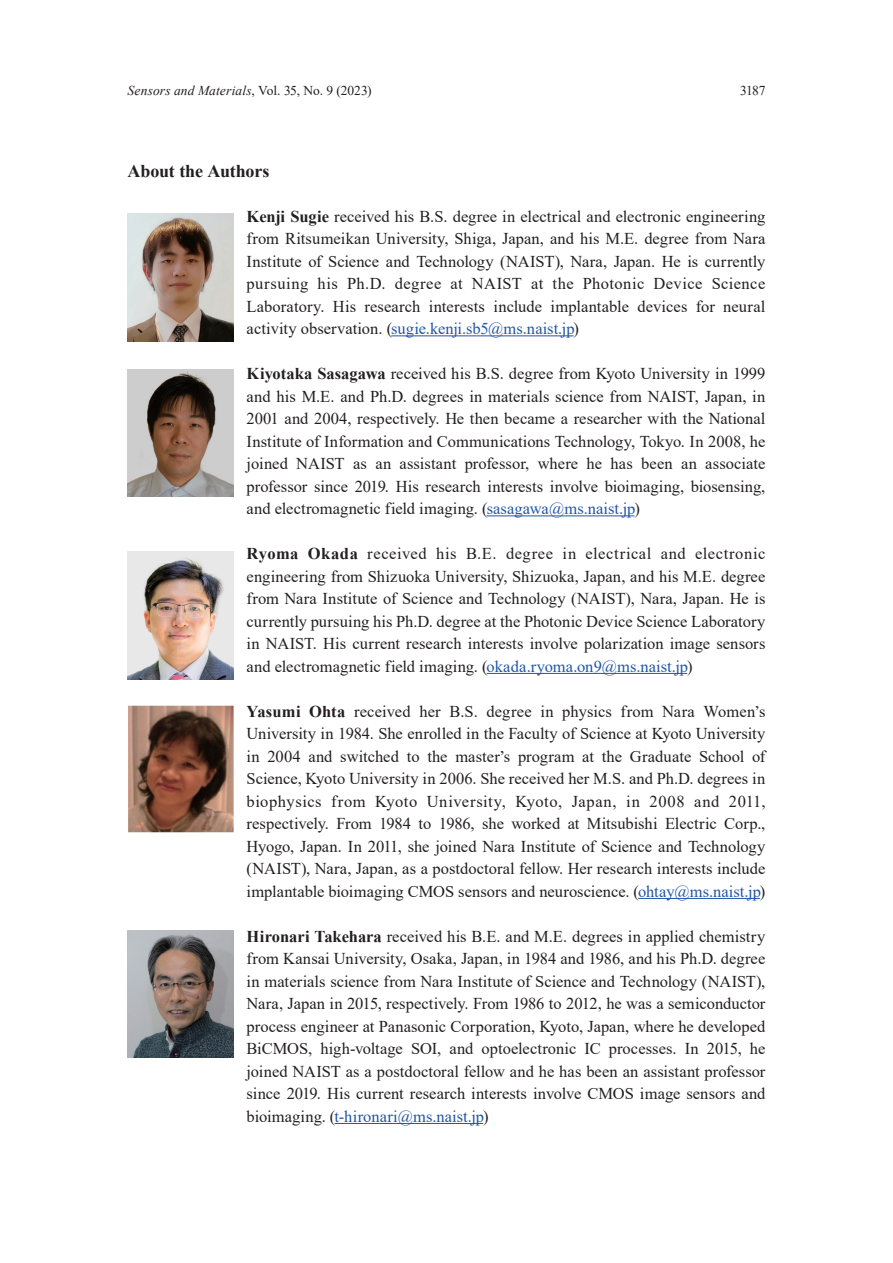
<style>
.page{position:relative;width:893px;height:1263px;background:#fff}
.page>*{position:absolute;margin:0;border:0;box-sizing:border-box;transform-origin:0 0}
.t1{font:700 18px "Times New Roman";letter-spacing:-.015em;color:#231f20}
.t2{font:16.5px/22.5px "Times New Roman";color:#231f20;text-align:justify}
.t3{font:italic 13.5px "Times New Roman";letter-spacing:.01em;color:#231f20}
.t4{font:13.5px "Times New Roman";color:#231f20}
.s1{font-style:normal}
.s2{font-weight:700}
.s3{color:#2256a6}
</style>
<div class="page">
<hr style="left:391px;top:336px;width:183px;height:1px;background:#2256a6">
<hr style="left:487px;top:516px;width:147px;height:1px;background:#2256a6">
<hr style="left:487px;top:673px;width:200px;height:1px;background:#2256a6">
<hr style="left:638px;top:898px;width:122px;height:1px;background:#2256a6">
<hr style="left:335px;top:1123px;width:148px;height:1px;background:#2256a6">
<img style="left:128px;top:214px;width:106px;height:128px">
<img style="left:128px;top:369px;width:106px;height:128px">
<img style="left:128px;top:552px;width:106px;height:127px">
<img style="left:128px;top:706px;width:106px;height:127px">
<img style="left:128px;top:930px;width:106px;height:128px">
<p class="t3" style="left:128px;top:81px;width:246px">Sensors and Materials<span class="s1">, Vol. 35, No. 9 (2023)</span></p>
<p class="t4" style="left:740px;top:81px;width:27px">3187</p>
<p class="t1" style="left:128px;top:158px;width:143px">About the Authors</p>
<p class="t2" style="left:247px;top:204px;width:520px"><span class="s2">Kenji Sugie</span> received his B.S. degree in electrical and electronic engineering from Ritsumeikan University, Shiga, Japan, and his M.E. degree from Nara Institute of Science and Technology (NAIST), Nara, Japan. He is currently pursuing his Ph.D. degree at NAIST at the Photonic Device Science Laboratory. His research interests include implantable devices for neural activity observation. (<span class="s3">sugie.kenji.sb5@ms.naist.jp</span>)</p>
<p class="t2" style="left:247px;top:362px;width:520px"><span class="s2">Kiyotaka Sasagawa</span> received his B.S. degree from Kyoto University in 1999 and his M.E. and Ph.D. degrees in materials science from NAIST, Japan, in 2001 and 2004, respectively. He then became a researcher with the National Institute of Information and Communications Technology, Tokyo. In 2008, he joined NAIST as an assistant professor, where he has been an associate professor since 2019. His research interests involve bioimaging, biosensing, and electromagnetic field imaging. (<span class="s3">sasagawa@ms.naist.jp</span>)</p>
<p class="t2" style="left:247px;top:542px;width:520px"><span class="s2">Ryoma Okada</span> received his B.E. degree in electrical and electronic engineering from Shizuoka University, Shizuoka, Japan, and his M.E. degree from Nara Institute of Science and Technology (NAIST), Nara, Japan. He is currently pursuing his Ph.D. degree at the Photonic Device Science Laboratory in NAIST. His current research interests involve polarization image sensors and electromagnetic field imaging. (<span class="s3">okada.ryoma.on9@ms.naist.jp</span>)</p>
<p class="t2" style="left:247px;top:699px;width:520px"><span class="s2">Yasumi Ohta</span> received her B.S. degree in physics from Nara Women’s University in 1984. She enrolled in the Faculty of Science at Kyoto University in 2004 and switched to the master’s program at the Graduate School of Science, Kyoto University in 2006. She received her M.S. and Ph.D. degrees in biophysics from Kyoto University, Kyoto, Japan, in 2008 and 2011, respectively. From 1984 to 1986, she worked at Mitsubishi Electric Corp., Hyogo, Japan. In 2011, she joined Nara Institute of Science and Technology (NAIST), Nara, Japan, as a postdoctoral fellow. Her research interests include implantable bioimaging CMOS sensors and neuroscience. (<span class="s3">ohtay@ms.naist.jp</span>)</p>
<p class="t2" style="left:247px;top:924px;width:520px"><span class="s2">Hironari Takehara</span> received his B.E. and M.E. degrees in applied chemistry from Kansai University, Osaka, Japan, in 1984 and 1986, and his Ph.D. degree in materials science from Nara Institute of Science and Technology (NAIST), Nara, Japan in 2015, respectively. From 1986 to 2012, he was a semiconductor process engineer at Panasonic Corporation, Kyoto, Japan, where he developed BiCMOS, high-voltage SOI, and optoelectronic IC processes. In 2015, he joined NAIST as a postdoctoral fellow and he has been an assistant professor since 2019. His current research interests involve CMOS image sensors and bioimaging. (<span class="s3">t-hironari@ms.naist.jp</span>)</p>
</div>
